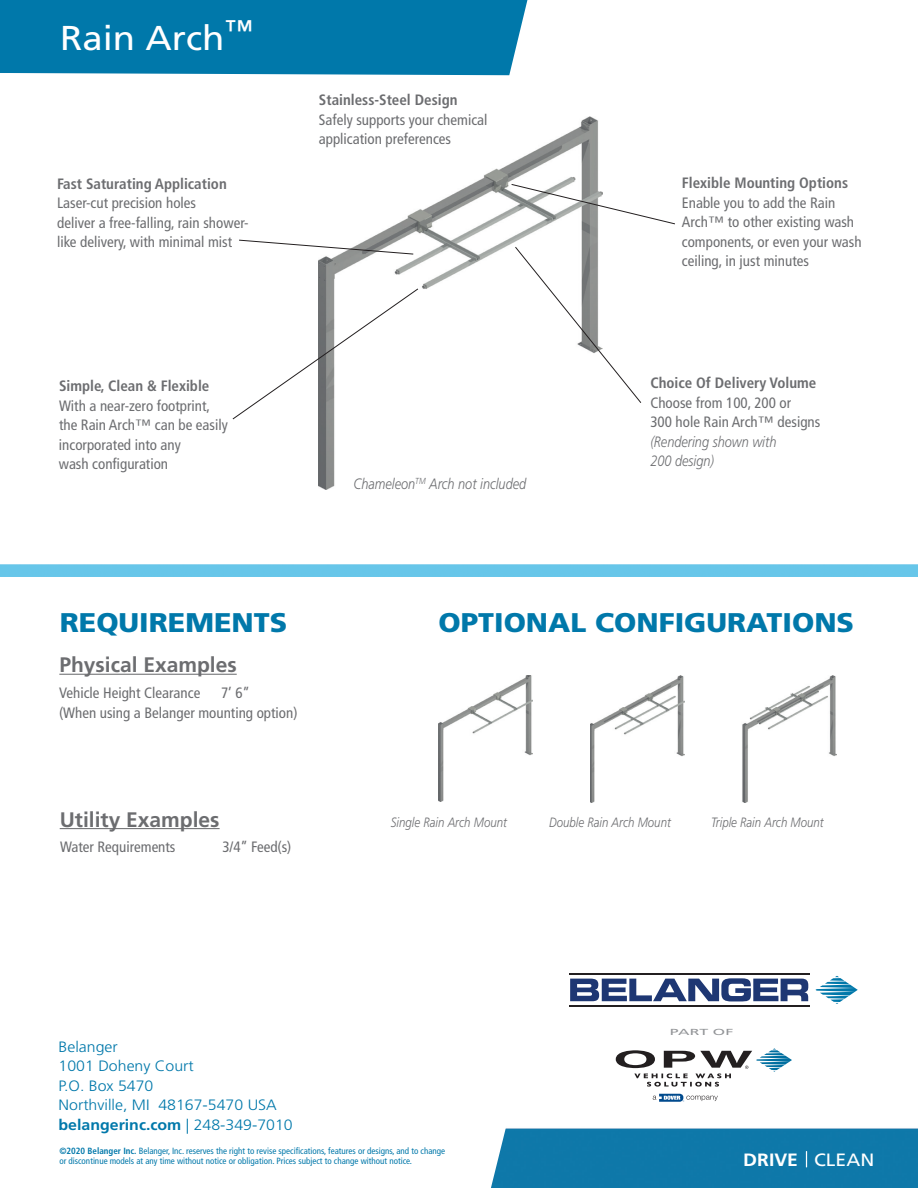
<style>
.page{position:relative;width:918px;height:1188px;background:#fff}
.page>*{position:absolute;margin:0;border:0;box-sizing:border-box;transform-origin:0 0}
.t1{font:34.5px "Frutiger LT Std";color:#fff;scale:1.06 1}
.t2{font:900 27px "Frutiger LT Std";color:#0078aa;scale:1.06 1}
.t3{font:700 21px "Frutiger LT Std";color:#6c6d70}
.t4{font:700 17.85px "Frutiger LT Std";color:#fff;scale:1.09 1}
.t5{font:condensed 15px/19.5px "Frutiger LT Std";color:#6c6d70}
.t6{font:700 condensed 15px "Frutiger LT Std";color:#6c6d70}
.t7{font:300 15px/19.5px "Frutiger LT Std";color:#0078aa;scale:1.06 1}
.t8{font:italic 300 15px/19.5px "Frutiger LT Std";color:#6c6d70;scale:.85 1}
.t9{font:italic 300 13.5px "Frutiger LT Std";color:#6c6d70;scale:.85 1}
.t10{font:condensed 9px/10.8px "Frutiger LT Std";color:#0078aa}
.t11{font:8.7px "Frutiger LT Std";color:#939598;scale:1.81 1}
.s1{font-weight:700}
.s2{font-weight:400}
</style>
<div class="page">
<img style="left:59px;top:75px;width:859px;height:1113px">
<div style="left:650px;top:178px;width:199px;height:750px;background:#fff"></div>
<hr style="left:59px;top:674px;width:178px;height:1px;background:#6c6d70">
<img style="left:0;top:564px;width:918px;height:13px">
<svg style="left:473px;top:1118px;width:33px;height:70px"></svg>
<hr style="left:60px;top:828px;width:160px;height:1px;background:#6c6d70">
<div style="left:0;top:0;width:528px;height:75px;background:#0078aa"></div>
<img style="left:319px;top:116px;width:283px;height:373px">
<svg style="left:238px;top:239px;width:176px;height:16px"></svg>
<svg style="left:232px;top:288px;width:187px;height:132px"></svg>
<svg style="left:514px;top:246px;width:128px;height:158px"></svg>
<svg style="left:511px;top:183px;width:164px;height:42px"></svg>
<img style="left:742px;top:676px;width:95px;height:126px">
<img style="left:590px;top:676px;width:94px;height:126px">
<img style="left:438px;top:675px;width:94px;height:126px">
<svg style="left:806px;top:1151px;width:1px;height:16px"></svg>
<svg style="left:815px;top:976px;width:43px;height:28px"></svg>
<svg style="left:570px;top:978px;width:238px;height:23px"></svg>
<hr style="left:569px;top:973px;width:240px;height:2px;background:#231f20">
<hr style="left:569px;top:1005px;width:240px;height:2px;background:#231f20">
<svg style="left:653px;top:1094px;width:65px;height:8px"></svg>
<svg style="left:616px;top:1048px;width:176px;height:39px"></svg>
<h1 class="t1" style="left:60px;top:18px;width:183px">Rain Arch<sup>™</sup></h1>
<p class="t6" style="left:57px;top:175px;width:171px">Fast Saturating Application</p>
<p class="t5" style="left:57px;top:194px;width:193px">Laser-cut precision holes<br>deliver a free-falling, rain shower&shy;like delivery, with minimal mist</p>
<p class="t6" style="left:59px;top:377px;width:152px">Simple, Clean &amp; Flexible</p>
<p class="t5" style="left:59px;top:396px;width:170px">With a near-zero footprint, the Rain Arch™ can be easily incorporated into any<br>wash configuration</p>
<p class="t6" style="left:319px;top:91px;width:140px">Stainless-Steel Design</p>
<p class="t5" style="left:319px;top:111px;width:170px">Safely supports your chemical application preferences</p>
<p class="t8" style="left:354px;top:475px;width:205px">Chameleon<sup>TM</sup> Arch not included</p>
<p class="t6" style="left:682px;top:174px;width:168px">Flexible Mounting Options</p>
<p class="t5" style="left:682px;top:193px;width:181px">Enable you to add the Rain<br>Arch™ to other existing wash components, or even your wash ceiling, in just minutes</p>
<p class="t6" style="left:650px;top:374px;width:167px">Choice Of Delivery Volume</p>
<p class="t5" style="left:650px;top:393px;width:171px">Choose from 100, 200 or<br>300 hole Rain Arch™ designs</p>
<p class="t8" style="left:650px;top:432px;width:150px">(Rendering shown with<br>200 design)</p>
<h2 class="t2" style="left:60px;top:607px;width:216px">REQUIREMENTS</h2>
<h3 class="t3" style="left:59px;top:653px;width:179px">Physical Examples</h3>
<p class="t5" style="left:59px;top:684px;width:143px">Vehicle Height Clearance</p>
<p class="t5" style="left:59px;top:684px;width:240px;text-indent:162px">7’ 6”<br>(When using a Belanger mounting option)</p>
<h3 class="t3" style="left:60px;top:807px;width:161px">Utility Examples</h3>
<p class="t5" style="left:60px;top:838px;width:117px">Water Requirements</p>
<p class="t5" style="left:222px;top:838px;width:71px">3/4” Feed(s)</p>
<h2 class="t2" style="left:438px;top:607px;width:394px">OPTIONAL CONFIGURATIONS</h2>
<p class="t9" style="left:391px;top:816px;width:138px">Single Rain Arch Mount</p>
<p class="t9" style="left:549px;top:816px;width:145px">Double Rain Arch Mount</p>
<p class="t9" style="left:711px;top:816px;width:134px">Triple Rain Arch Mount</p>
<p class="t11" style="left:670px;top:1027px;width:37px">PART OF</p>
<p class="t7" style="left:59px;top:1037px;width:222px">Belanger<br>1001 Doheny Court<br>P.O. Box 5470<br>Northville, MI 48167-5470 USA <span class="s1">belangerinc.com</span> | 248-349-7010</p>
<p class="t10" style="left:59px;top:1146px;width:387px"><span class="s1">©2020 Belanger Inc.</span> Belanger, Inc. reserves the right to revise specifications, features or designs, and to change or discontinue models at any time without notice or obligation. Prices subject to change without notice.</p>
<p class="t4" style="left:743px;top:1149px;width:122px">DRIVE <span class="s2">CLEAN</span></p>
</div>
